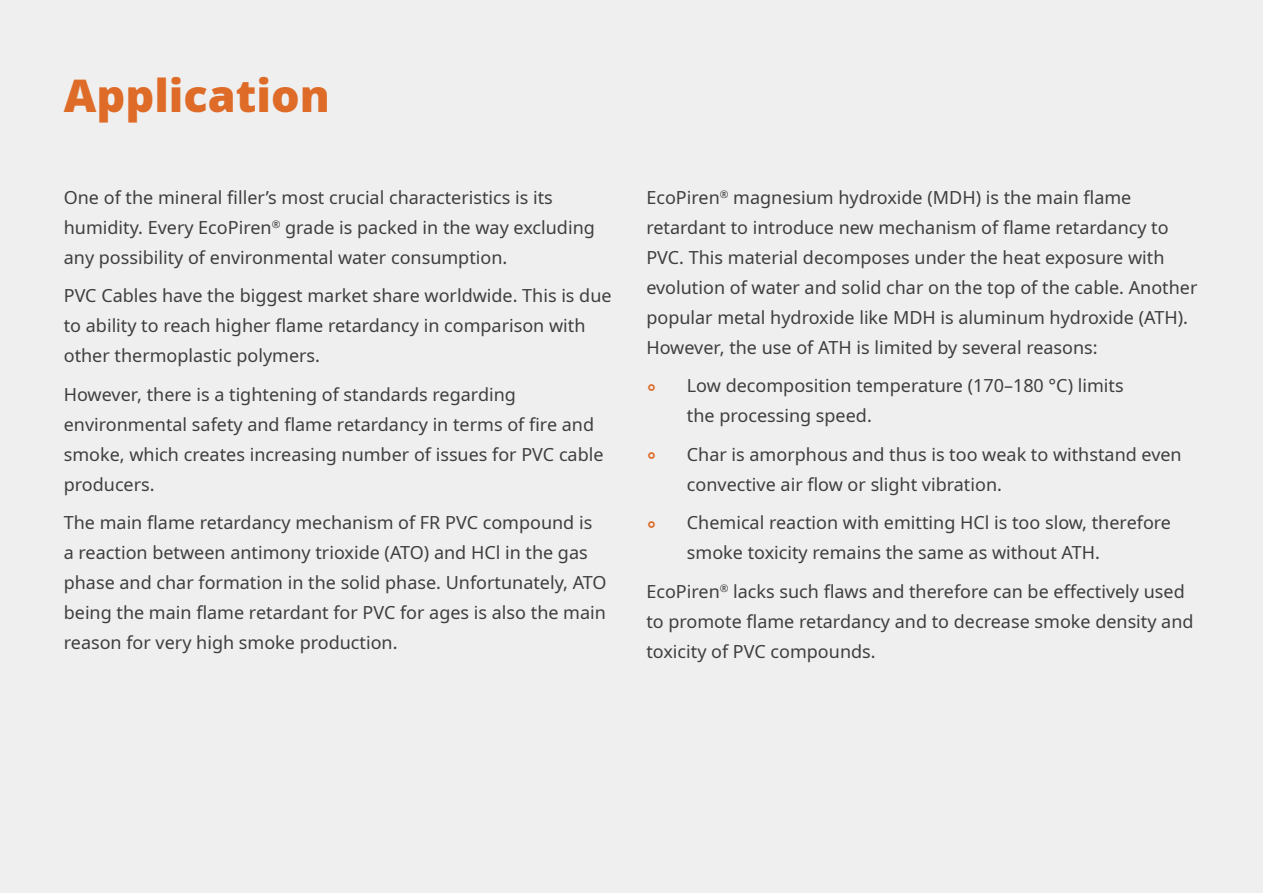
<style>
.page{position:relative;width:1263px;height:893px;background:#efefef}
.page>*{position:absolute;margin:0;border:0;box-sizing:border-box;transform-origin:0 0}
.заголовок{font:900 45px "Noto Sans";color:#de6b27}
.основной{font:18px/30px "Noto Sans";color:#3e3e3f}
.t1{font:700 18px "Noto Sans";color:#de6b27}
</style>
<div class="page">
<p class="заголовок" style="left:64px;top:61px;width:268px">Application</p>
<p class="основной" style="left:64px;top:183px;width:533px">One of the mineral filler’s most crucial characteristics is its humidity. Every EcoPiren<sup>®</sup> grade is packed in the way excluding any possibility of environmental water consumption.</p>
<p class="основной" style="left:64px;top:281px;width:549px">PVC Cables have the biggest market share worldwide. This is due to ability to reach higher flame retardancy in comparison with other thermoplastic polymers.</p>
<p class="основной" style="left:64px;top:380px;width:541px">However, there is a tightening of standards regarding environmental safety and flame retardancy in terms of fire and smoke, which creates increasing number of issues for PVC cable producers.</p>
<p class="основной" style="left:64px;top:508px;width:544px">The main flame retardancy mechanism of FR PVC compound is a reaction between antimony trioxide (ATO) and HCl in the gas phase and char formation in the solid phase. Unfortunately, ATO being the main flame retardant for PVC for ages is also the main reason for very high smoke production.</p>
<p class="основной" style="left:646px;top:183px;width:553px">EcoPiren<sup>®</sup> magnesium hydroxide (MDH) is the main flame retardant to introduce new mechanism of flame retardancy to PVC. This material decomposes under the heat exposure with evolution of water and solid char on the top of the cable. Another popular metal hydroxide like MDH is aluminum hydroxide (ATH).<br>However, the use of ATH is limited by several reasons:</p>
<p class="t1" style="left:646px;top:374px;width:12px">⸰</p>
<p class="основной" style="left:687px;top:371px;width:438px">Low decomposition temperature (170–180 °С) limits the processing speed.</p>
<p class="t1" style="left:646px;top:443px;width:12px">⸰</p>
<p class="основной" style="left:687px;top:440px;width:496px">Char is amorphous and thus is too weak to withstand even convective air flow or slight vibration.</p>
<p class="t1" style="left:646px;top:512px;width:12px">⸰</p>
<p class="основной" style="left:687px;top:508px;width:486px">Chemical reaction with emitting HCl is too slow, therefore smoke toxicity remains the same as without ATH.</p>
<p class="основной" style="left:646px;top:577px;width:549px">EcoPiren<sup>®</sup> lacks such flaws and therefore can be effectively used to promote flame retardancy and to decrease smoke density and toxicity of PVC compounds.</p>
</div>
